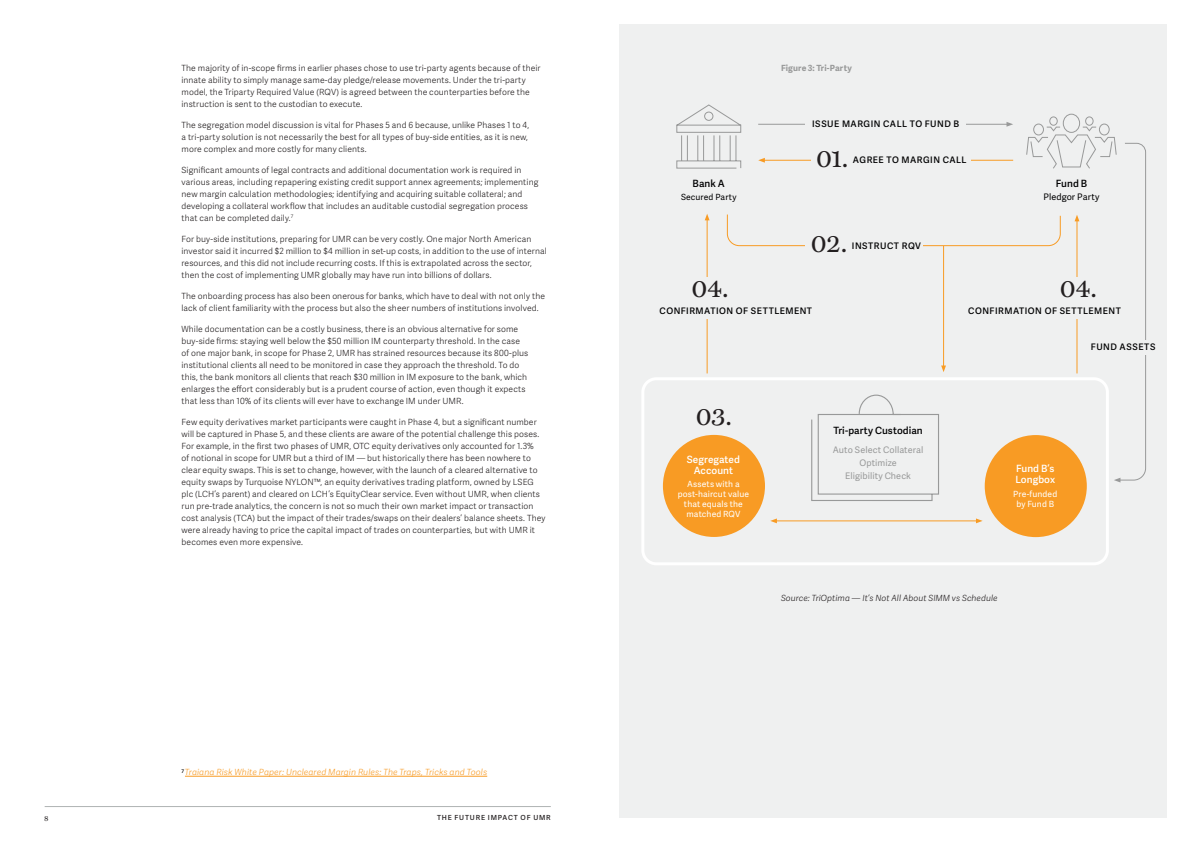
<style>
.page{position:relative;width:1191px;height:842px;background:#fff}
.page>*{position:absolute;margin:0;border:0;box-sizing:border-box;transform-origin:0 0}
.Chapter_Number{font:26px "Miller Text";letter-spacing:-.02em;color:#231f20}
.Chapter_Page_Subhead{font:600 10px/11px "Adelle Sans";letter-spacing:.005em;color:#fff;text-align:center}
.Diagram_numbered_tex{font:600 10px "Adelle Sans";letter-spacing:.005em;color:#000001}
.Diagram_numbered_tex-2{font:600 9px "Adelle Sans";letter-spacing:.055em;color:#000001}
.Diagram_numbered_tex-3{font:9px "Adelle Sans";letter-spacing:.01em;color:#989999}
.Diagram_numbered_tex-4{font:9px "Adelle Sans";letter-spacing:.01em;color:#000001}
.Body_Copy{font:300 8.5px/12px "Adelle Sans";letter-spacing:.01em;color:#231f20}
.Chapter_Page_Subhead-2{font:8.5px/10px "Adelle Sans";letter-spacing:.015em;color:#fff;text-align:center}
.Footnote{font:italic 300 8.5px "Adelle Sans";letter-spacing:.01em;color:#f89b24}
.Source{font:italic 300 8.5px "Adelle Sans";letter-spacing:.005em;color:#231f20}
.Sub-Head_2{font:700 8.5px "Adelle Sans";letter-spacing:.015em;color:#989999}
.Diagram_numbered_tex-5{font:8.5px "Adelle Sans";letter-spacing:.015em;color:#000001}
.t1{font:8px "Miller Text";color:#231f20}
.t2{font:600 7px "Adelle Sans";letter-spacing:.115em;color:#231f20}
</style>
<div class="page">
<div style="left:619px;top:24px;width:547px;height:794px;background:#eff0f0"></div>
<hr style="left:45px;top:806px;width:506px;height:1px;background:#afb3b3">
<div style="left:641px;top:377px;width:467px;height:188px;border:3px solid #fff;border-radius:14px"></div>
<div style="left:984px;top:435px;width:102px;height:102px;background:#f89b24;border-radius:50%"></div>
<hr style="left:775px;top:520px;width:202px;height:1px;background:#f89b24">
<svg style="left:976px;top:518px;width:6px;height:5px"></svg>
<svg style="left:770px;top:518px;width:7px;height:5px"></svg>
<div style="left:663px;top:435px;width:102px;height:102px;background:#f89b24;border-radius:50%"></div>
<svg style="left:675px;top:104px;width:471px;height:398px"></svg>
<div style="left:811px;top:147px;width:42px;height:39px;background:#eff0f0"></div>
<div style="left:805px;top:232px;width:48px;height:42px;background:#eff0f0"></div>
<div style="left:676px;top:277px;width:68px;height:27px;background:#eff0f0"></div>
<div style="left:1049px;top:277px;width:58px;height:27px;background:#eff0f0"></div>
<div style="left:850px;top:240px;width:73px;height:13px;background:#eff0f0"></div>
<div style="left:848px;top:153px;width:123px;height:14px;background:#eff0f0"></div>
<div style="left:658px;top:305px;width:155px;height:13px;background:#eff0f0"></div>
<div style="left:962px;top:305px;width:165px;height:13px;background:#eff0f0"></div>
<div style="left:1086px;top:340px;width:73px;height:15px;background:#eff0f0"></div>
<div style="left:680px;top:405px;width:68px;height:25px;background:#eff0f0"></div>
<div style="left:805px;top:118px;width:160px;height:14px;background:#eff0f0"></div>
<hr style="left:185px;top:776px;width:302px;height:1px;background:#f89b24">
<p class="Body_Copy" style="left:181px;top:62px;width:360px">The majority of in-scope firms in earlier phases chose to use tri-party agents because of their</p>
<p class="Sub-Head_2" style="left:781px;top:62px;width:72px">Figure 3: Tri-Party</p>
<p class="Body_Copy" style="left:181px;top:74px;width:350px">innate ability to simply manage same-day pledge/release movements. Under the tri-party model, the Triparty Required Value (RQV) is agreed between the counterparties before the instruction is sent to the custodian to execute.</p>
<p class="Body_Copy" style="left:181px;top:119px;width:349px">The segregation model discussion is vital for Phases 5 and 6 because, unlike Phases 1 to 4, a tri-party solution is not necessarily the best for all types of buy-side entities, as it is new, more complex and more costly for many clients.</p>
<p class="Body_Copy" style="left:181px;top:164px;width:358px">Significant amounts of legal contracts and additional documentation work is required in various areas, including repapering existing credit support annex agreements; implementing new margin calculation methodologies; identifying and acquiring suitable collateral; and developing a collateral workflow that includes an auditable custodial segregation process that can be completed daily.<sup>7</sup></p>
<p class="Body_Copy" style="left:181px;top:233px;width:367px">For buy-side institutions, preparing for UMR can be very costly. One major North American investor said it incurred $2 million to $4 million in set-up costs, in addition to the use of internal resources, and this did not include recurring costs. If this is extrapolated across the sector, then the cost of implementing UMR globally may have run into billions of dollars.</p>
<p class="Body_Copy" style="left:181px;top:290px;width:365px">The onboarding process has also been onerous for banks, which have to deal with not only the lack of client familiarity with the process but also the sheer numbers of institutions involved.</p>
<p class="Body_Copy" style="left:181px;top:323px;width:348px">While documentation can be a costly business, there is an obvious alternative for some buy-side firms: staying well below the $50 million IM counterparty threshold. In the case of one major bank, in scope for Phase 2, UMR has strained resources because its 800-plus institutional clients all need to be monitored in case they approach the threshold. To do this, the bank monitors all clients that reach $30 million in IM exposure to the bank, which enlarges the effort considerably but is a prudent course of action, even though it expects that less than 10% of its clients will ever have to exchange IM under UMR.</p>
<p class="Body_Copy" style="left:181px;top:416px;width:365px">Few equity derivatives market participants were caught in Phase 4, but a significant number will be captured in Phase 5, and these clients are aware of the potential challenge this poses.<br>For example, in the first two phases of UMR, OTC equity derivatives only accounted for 1.3%<br>of notional in scope for UMR but a third of IM — but historically there has been nowhere to clear equity swaps. This is set to change, however, with the launch of a cleared alternative to equity swaps by Turquoise NYLON™, an equity derivatives trading platform, owned by LSEG plc (LCH’s parent) and cleared on LCH’s EquityClear service. Even without UMR, when clients run pre-trade analytics, the concern is not so much their own market impact or transaction cost analysis (TCA) but the impact of their trades/swaps on their dealers’ balance sheets. They were already having to price the capital impact of trades on counterparties, but with UMR it becomes even more expensive.</p>
<p class="Diagram_numbered_tex" style="left:833px;top:424px;width:91px">Tri-party Custodian</p>
<p class="Diagram_numbered_tex-2" style="left:812px;top:118px;width:149px">ISSUE MARGIN CALL TO FUND B</p>
<p class="Chapter_Number" style="left:816px;top:143px;width:34px">01.</p>
<p class="Diagram_numbered_tex-2" style="left:853px;top:153px;width:115px">AGREE TO MARGIN CALL</p>
<p class="Diagram_numbered_tex" style="left:692px;top:177px;width:34px">Bank A</p>
<p class="Diagram_numbered_tex-5" style="left:681px;top:191px;width:57px">Secured Party</p>
<p class="Diagram_numbered_tex" style="left:1055px;top:177px;width:33px">Fund B</p>
<p class="Diagram_numbered_tex-4" style="left:1043px;top:191px;width:58px">Pledgor Party</p>
<p class="Chapter_Number" style="left:811px;top:228px;width:38px">02.</p>
<p class="Diagram_numbered_tex-2" style="left:852px;top:239px;width:71px">INSTRUCT RQV</p>
<p class="Chapter_Number" style="left:691px;top:273px;width:39px">04.</p>
<p class="Chapter_Number" style="left:1059px;top:273px;width:39px">04.</p>
<p class="Diagram_numbered_tex-2" style="left:659px;top:304px;width:154px">CONFIRMATION OF SETTLEMENT</p>
<p class="Diagram_numbered_tex-2" style="left:968px;top:304px;width:154px">CONFIRMATION OF SETTLEMENT</p>
<p class="Diagram_numbered_tex-2" style="left:1091px;top:340px;width:66px">FUND ASSETS</p>
<p class="Chapter_Number" style="left:696px;top:401px;width:38px">03.</p>
<p class="Diagram_numbered_tex-3" style="left:833px;top:443px;width:92px">Auto Select Collateral</p>
<p class="Diagram_numbered_tex-3" style="left:859px;top:456px;width:39px">Optimize</p>
<p class="Diagram_numbered_tex-3" style="left:845px;top:469px;width:67px">Eligibility Check</p>
<p class="Chapter_Page_Subhead" style="left:687px;top:453px;width:55px">Segregated<br>Account</p>
<p class="Chapter_Page_Subhead-2" style="left:678px;top:478px;width:73px">Assets with a post-haircut value that equals the matched RQV</p>
<p class="Chapter_Page_Subhead" style="left:1016px;top:463px;width:40px">Fund B’s</p>
<p class="Chapter_Page_Subhead" style="left:1015px;top:474px;width:41px">Longbox</p>
<p class="Chapter_Page_Subhead-2" style="left:1013px;top:489px;width:45px">Pre-funded by Fund B</p>
<p class="Footnote" style="left:181px;top:766px;width:307px"><sup>7</sup> Traiana Risk White Paper: Uncleared Margin Rules: The Traps, Tricks and Tools</p>
<p class="t1" style="left:44px;top:813px;width:6px">8</p>
<p class="t2" style="left:437px;top:813px;width:115px">THE FUTURE IMPACT OF UMR</p>
<p class="Source" style="left:781px;top:591px;width:218px">Source: TriOptima — It’s Not All About SIMM vs Schedule</p>
</div>
